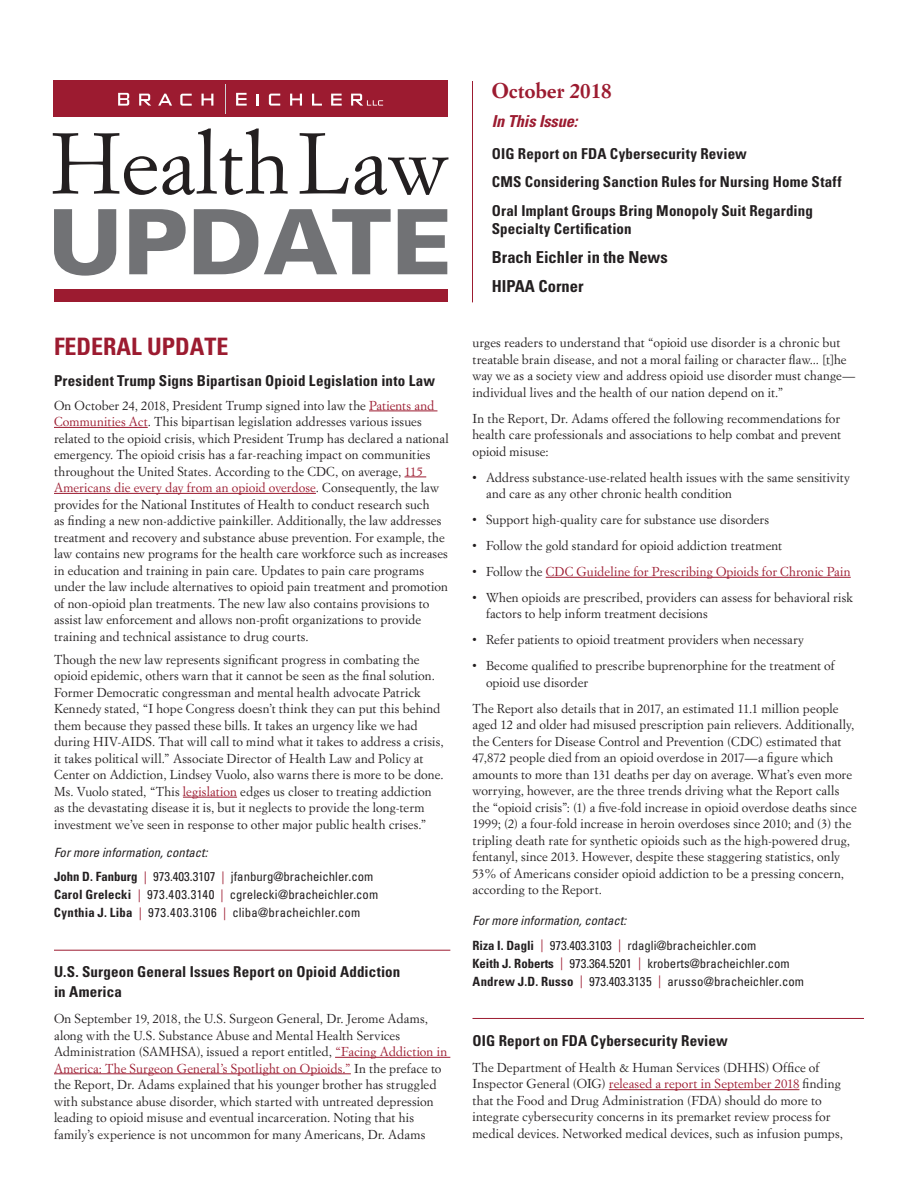
<style>
.page{position:relative;width:918px;height:1188px;background:#fff}
.page>*{position:absolute;margin:0;border:0;box-sizing:border-box;transform-origin:0 0}
.t1{font:700 condensed 24px "Univers LT Std";color:#9c1b30}
.t2{font:700 21px "Simoncini Garamond Std";color:#9c1b30}
.t3{font:700 condensed 16.5px/28.8px "Univers LT Std";color:#231f20}
.t4{font:italic 700 condensed 16.5px "Univers LT Std";letter-spacing:-.01em;color:#9c1b30}
.t5{font:700 condensed 15px/28.8px "Univers LT Std";letter-spacing:.01em;color:#231f20}
.t6{font:12.75px/16.5px "Simoncini Garamond Std";letter-spacing:.005em;color:#231f20}
.t7{font:condensed 12.75px/18px "Univers LT Std";color:#231f20}
.t8{font:12.75px "Simoncini Garamond Std";letter-spacing:.005em;color:#9c1b30}
.s1{color:#9c1b30}
.s2{font-style:italic}
.s3{font-weight:700}
.s4{font-family:"Swansea"}
.s5{font-family:"Swansea";color:#231f20}
.s6{color:#231f20}
</style>
<div class="page">
<svg style="left:53px;top:129px;width:235px;height:66px"></svg>
<svg style="left:300px;top:133px;width:49px;height:61px"></svg>
<svg style="left:355px;top:156px;width:93px;height:39px"></svg>
<svg style="left:54px;top:209px;width:62px;height:67px"></svg>
<svg style="left:129px;top:209px;width:57px;height:65px"></svg>
<svg style="left:194px;top:209px;width:64px;height:65px"></svg>
<svg style="left:264px;top:209px;width:127px;height:65px"></svg>
<svg style="left:398px;top:209px;width:49px;height:65px"></svg>
<div style="left:53px;top:80px;width:394px;height:37px;background:#9c1b30"></div>
<svg style="left:118px;top:93px;width:11px;height:13px"></svg>
<svg style="left:139px;top:94px;width:12px;height:12px"></svg>
<svg style="left:158px;top:94px;width:14px;height:12px"></svg>
<svg style="left:201px;top:94px;width:12px;height:12px"></svg>
<svg style="left:257px;top:94px;width:2px;height:12px"></svg>
<svg style="left:290px;top:94px;width:12px;height:12px"></svg>
<svg style="left:312px;top:94px;width:10px;height:12px"></svg>
<svg style="left:331px;top:94px;width:11px;height:12px"></svg>
<svg style="left:180px;top:94px;width:12px;height:12px"></svg>
<svg style="left:269px;top:94px;width:11px;height:12px"></svg>
<svg style="left:236px;top:93px;width:11px;height:13px"></svg>
<svg style="left:225px;top:85px;width:1px;height:29px"></svg>
<svg style="left:351px;top:94px;width:32px;height:12px"></svg>
<div style="left:55px;top:290px;width:393px;height:12px;background:#9c1b30"></div>
<hr style="left:369px;top:411px;width:68px;height:1px;background:#9c1b30">
<hr style="left:54px;top:427px;width:94px;height:1px;background:#9c1b30">
<svg style="left:405px;top:477px;width:21px;height:1px"></svg>
<hr style="left:54px;top:493px;width:262px;height:1px;background:#9c1b30">
<hr style="left:183px;top:797px;width:54px;height:1px;background:#9c1b30">
<hr style="left:54px;top:950px;width:396px;height:1px;background:#9c1b30">
<hr style="left:335px;top:1057px;width:115px;height:1px;background:#9c1b30">
<hr style="left:54px;top:1073px;width:297px;height:1px;background:#9c1b30">
<hr style="left:472px;top:81px;width:1px;height:221px;background:#9c1b30">
<hr style="left:546px;top:577px;width:305px;height:1px;background:#9c1b30">
<hr style="left:472px;top:1018px;width:392px;height:1px;background:#9c1b30">
<hr style="left:609px;top:1089px;width:190px;height:1px;background:#9c1b30">
<h1 class="t1" style="left:54px;top:332px;width:176px">FEDERAL UPDATE</h1>
<p class="t5" style="left:54px;top:367px;width:383px">President Trump Signs Bipartisan Opioid Legislation into Law</p>
<p class="t6" style="left:54px;top:397px;width:396px">On October 24, 2018, President Trump signed into law the <span class="s1">Patients and Communities Act</span>. This bipartisan legislation addresses various issues related to the opioid crisis, which President Trump has declared a national emergency. The opioid crisis has a far-reaching impact on communities throughout the United States. According to the CDC, on average, <span class="s1">115<br>Americans die every day from an opioid overdose</span>. Consequently, the law provides for the National Institutes of Health to conduct research such<br>as finding a new non-addictive painkiller. Additionally, the law addresses treatment and recovery and substance abuse prevention. For example, the law contains new programs for the health care workforce such as increases in education and training in pain care. Updates to pain care programs under the law include alternatives to opioid pain treatment and promotion of non-opioid plan treatments. The new law also contains provisions to assist law enforcement and allows non-profit organizations to provide training and technical assistance to drug courts.</p>
<p class="t6" style="left:54px;top:651px;width:391px">Though the new law represents significant progress in combating the opioid epidemic, others warn that it cannot be seen as the final solution.<br>Former Democratic congressman and mental health advocate Patrick Kennedy stated, “I hope Congress doesn’t think they can put this behind them because they passed these bills. It takes an urgency like we had during HIV-AIDS. That will call to mind what it takes to address a crisis, it takes political will.” Associate Director of Health Law and Policy at Center on Addiction, Lindsey Vuolo, also warns there is more to be done.<br>Ms. Vuolo stated, “This <span class="s1">legislation</span> edges us closer to treating addiction as the devastating disease it is, but it neglects to provide the long-term investment we’ve seen in response to other major public health crises.”</p>
<p class="t7" style="left:54px;top:840px;width:321px;line-height:24.8px"><span class="s2">For more information, contact:<br></span><span class="s3">John D. Fanburg</span> <span class="s1">|</span> 973.403.3107 <span class="s1">|</span> jfanburg@bracheichler.com</p>
<p class="t7" style="left:54px;top:886px;width:326px"><span class="s3">Carol Grelecki</span> <span class="s1">|</span> 973.403.3140 <span class="s1">|</span> cgrelecki@bracheichler.com<br><span class="s3">Cynthia J. Liba</span> <span class="s1">|</span> 973.403.3106 <span class="s1">|</span> cliba@bracheichler.com</p>
<p class="t5" style="left:54px;top:962px;width:348px;line-height:19.5px">U.S. Surgeon General Issues Report on Opioid Addiction in America</p>
<p class="t6" style="left:54px;top:1010px;width:395px">On September 19, 2018, the U.S. Surgeon General, Dr. Jerome Adams, along with the U.S. Substance Abuse and Mental Health Services Administration (SAMHSA), issued a report entitled, <span class="s1">“Facing Addiction in America: The Surgeon General’s Spotlight on Opioids.”</span> In the preface to the Report, Dr. Adams explained that his younger brother has struggled with substance abuse disorder, which started with untreated depression leading to opioid misuse and eventual incarceration. Noting that his family’s experience is not uncommon for many Americans, Dr. Adams</p>
<h2 class="t2" style="left:492px;top:77px;width:121px">October 2018</h2>
<p class="t4" style="left:492px;top:111px;width:87px">In This Issue:</p>
<p class="t5" style="left:492px;top:139px;width:351px">OIG Report on FDA Cybersecurity Review<br>CMS Considering Sanction Rules for Nursing Home Staff<br>Oral Implant Groups Bring Monopoly Suit Regarding</p>
<p class="t5" style="left:492px;top:214px;width:141px">Specialty Certification</p>
<p class="t3" style="left:492px;top:243px;width:177px">Brach Eichler in the News<br>HIPAA Corner</p>
<p class="t6" style="left:472px;top:334px;width:384px">urges readers to understand that “opioid use disorder is a chronic but treatable brain disease, and not a moral failing or character flaw... [t]he way we as a society view and address opioid use disorder must change— individual lives and the health of our nation depend on it.”</p>
<p class="t6" style="left:472px;top:410px;width:370px;text-align:justify">In the Report, Dr. Adams offered the following recommendations for health care professionals and associations to help combat and prevent opioid misuse:</p>
<p class="t6" style="left:486px;top:469px;width:365px;text-indent:-14px"><span class="s4">•</span> Address substance-use-related health issues with the same sensitivity and care as any other chronic health condition</p>
<p class="t6" style="left:472px;top:511px;width:298px"><span class="s4">•</span> Support high-quality care for substance use disorders</p>
<p class="t6" style="left:472px;top:537px;width:311px"><span class="s4">•</span> Follow the gold standard for opioid addiction treatment</p>
<p class="t8" style="left:472px;top:564px;width:380px"><span class="s5">•</span> <span class="s6">Follow the</span> CDC Guideline for Prescribing Opioids for Chronic Pain</p>
<p class="t6" style="left:486px;top:589px;width:369px;text-indent:-14px"><span class="s4">•</span> When opioids are prescribed, providers can assess for behavioral risk factors to help inform treatment decisions</p>
<p class="t6" style="left:472px;top:631px;width:333px"><span class="s4">•</span> Refer patients to opioid treatment providers when necessary</p>
<p class="t6" style="left:486px;top:657px;width:350px;text-indent:-14px"><span class="s4">•</span> Become qualified to prescribe buprenorphine for the treatment of opioid use disorder</p>
<p class="t6" style="left:472px;top:700px;width:386px">The Report also details that in 2017, an estimated 11.1 million people aged 12 and older had misused prescription pain relievers. Additionally, the Centers for Disease Control and Prevention (CDC) estimated that 47,872 people died from an opioid overdose in 2017—a figure which amounts to more than 131 deaths per day on average. What’s even more worrying, however, are the three trends driving what the Report calls the “opioid crisis”: (1) a five-fold increase in opioid overdose deaths since 1999; (2) a four-fold increase in heroin overdoses since 2010; and (3) the tripling death rate for synthetic opioids such as the high-powered drug, fentanyl, since 2013. However, despite these staggering statistics, only 53% of Americans consider opioid addiction to be a pressing concern, according to the Report.</p>
<p class="t7" style="left:472px;top:908px;width:286px;line-height:24.6px"><span class="s2">For more information, contact:<br></span><span class="s3">Riza I. Dagli</span> <span class="s1">|</span> 973.403.3103 <span class="s1">|</span> rdagli@bracheichler.com</p>
<p class="t7" style="left:472px;top:954px;width:333px"><span class="s3">Keith J. Roberts</span> <span class="s1">|</span> 973.364.5201 <span class="s1">|</span> kroberts@bracheichler.com<br><span class="s3">Andrew J.D. Russo</span> <span class="s1">|</span> 973.403.3135 <span class="s1">|</span> arusso@bracheichler.com</p>
<p class="t5" style="left:472px;top:1026px;width:257px">OIG Report on FDA Cybersecurity Review</p>
<p class="t6" style="left:472px;top:1059px;width:372px">The Department of Health &amp; Human Services (DHHS) Office of Inspector General (OIG) <span class="s1">released a report in September 2018</span> finding that the Food and Drug Administration (FDA) should do more to integrate cybersecurity concerns in its premarket review process for medical devices. Networked medical devices, such as infusion pumps,</p>
</div>
